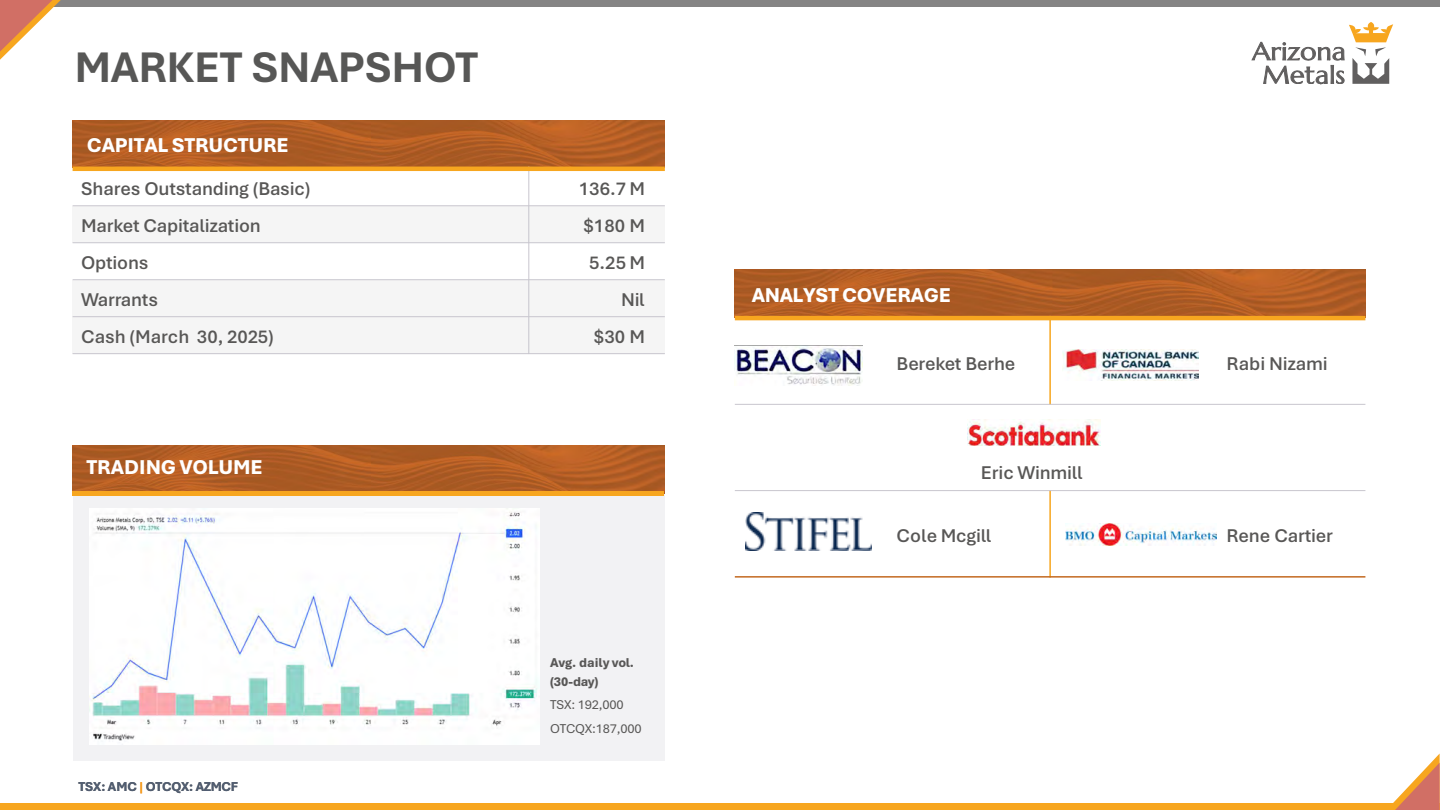
<style>
.page{position:relative;width:1440px;height:810px;background:#fff}
.page>*{position:absolute;margin:0;border:0;box-sizing:border-box;transform-origin:0 0}
.t1{font:700 45px "Aptos";letter-spacing:-.01em;color:#575756}
.t2{font:800 21px "Aptos";letter-spacing:-.01em;color:#fff}
.t3{font:600 19.5px "Aptos";letter-spacing:-.01em;color:#585756}
.t4{font:13.5px/24px "Aptos";letter-spacing:-.015em;color:#585756}
.t5{font:800 13.5px/19.5px "Aptos";letter-spacing:-.005em;color:#585756}
.t6{font:700 13.5px "Aptos";letter-spacing:-.015em;color:#515e73}
.s1{color:#f7a61f}
</style>
<div class="page">
<svg style="left:1252px;top:22px;width:141px;height:62px"></svg>
<div style="left:0;top:0;width:1440px;height:6px;background:#858484"></div>
<svg style="left:0;top:0;width:61px;height:60px"></svg>
<div style="left:0;top:804px;width:1440px;height:6px;background:#f7a61f"></div>
<svg style="left:1386px;top:754px;width:54px;height:56px"></svg>
<div style="left:73px;top:491px;width:592px;height:269px;background:#efeef1"></div>
<img style="left:72px;top:120px;width:593px;height:48px">
<img style="left:72px;top:446px;width:593px;height:48px">
<img style="left:735px;top:269px;width:630px;height:47px">
<div style="left:73px;top:206px;width:456px;height:37px;background:#f5f5f5"></div>
<div style="left:529px;top:206px;width:136px;height:37px;background:#f5f5f5"></div>
<div style="left:73px;top:280px;width:456px;height:37px;background:#f5f5f5"></div>
<div style="left:529px;top:280px;width:136px;height:37px;background:#f5f5f5"></div>
<div style="left:73px;top:317px;width:456px;height:37px;background:#f5f5f5"></div>
<div style="left:529px;top:317px;width:136px;height:37px;background:#f5f5f5"></div>
<hr style="left:528px;top:167px;width:1px;height:150px;background:#c8c6ce">
<hr style="left:528px;top:317px;width:1px;height:37px;background:#c8c6ce">
<hr style="left:73px;top:205px;width:592px;height:1px;background:#c8c6ce">
<hr style="left:73px;top:242px;width:592px;height:1px;background:#c8c6ce">
<hr style="left:73px;top:279px;width:592px;height:1px;background:#c8c6ce">
<hr style="left:73px;top:316px;width:592px;height:1px;background:#c8c6ce">
<hr style="left:73px;top:167px;width:592px;height:4px;background:#f7a61f">
<hr style="left:73px;top:353px;width:592px;height:1px;background:#c8c6ce">
<hr style="left:1049px;top:316px;width:2px;height:89px;background:#f7a61f">
<hr style="left:1049px;top:490px;width:2px;height:88px;background:#f7a61f">
<hr style="left:735px;top:404px;width:630px;height:1px;background:#c8c6ce">
<hr style="left:735px;top:490px;width:630px;height:1px;background:#c8c6ce">
<hr style="left:735px;top:316px;width:630px;height:4px;background:#f7a61f">
<hr style="left:735px;top:576px;width:630px;height:2px;background:#c36921">
<hr style="left:72px;top:491px;width:592px;height:4px;background:#f7a61f">
<img style="left:736px;top:346px;width:126px;height:39px">
<img style="left:1063px;top:349px;width:135px;height:32px">
<img style="left:968px;top:420px;width:132px;height:26px">
<img style="left:89px;top:509px;width:451px;height:236px">
<img style="left:1066px;top:524px;width:150px;height:22px">
<img style="left:745px;top:513px;width:126px;height:38px">
<h2 class="t1" style="left:74px;top:37px;width:405px">MARKET SNAPSHOT</h2>
<p class="t2" style="left:87px;top:131px;width:203px">CAPITAL STRUCTURE</p>
<p class="t3" style="left:81px;top:175px;width:231px">Shares Outstanding (Basic)</p>
<p class="t3" style="left:579px;top:175px;width:68px">136.7 M</p>
<p class="t3" style="left:81px;top:212px;width:181px">Market Capitalization</p>
<p class="t3" style="left:584px;top:212px;width:63px">$180 M</p>
<p class="t3" style="left:81px;top:249px;width:69px">Options</p>
<p class="t3" style="left:589px;top:249px;width:57px">5.25 M</p>
<p class="t3" style="left:81px;top:286px;width:79px">Warrants</p>
<p class="t3" style="left:621px;top:286px;width:25px">Nil</p>
<p class="t3" style="left:81px;top:323px;width:194px">Cash (March 30, 2025)</p>
<p class="t3" style="left:594px;top:323px;width:53px">$30 M</p>
<p class="t2" style="left:86px;top:453px;width:178px">TRADING VOLUME</p>
<p class="t6" style="left:78px;top:778px;width:161px">TSX: AMC <span class="s1">|</span> OTCQX: AZMCF</p>
<p class="t5" style="left:550px;top:652px;width:85px">Avg. daily vol. (30-day)</p>
<p class="t4" style="left:550px;top:692px;width:93px">TSX: 192,000<br>OTCQX:187,000</p>
<p class="t2" style="left:752px;top:280px;width:201px">ANALYST COVERAGE</p>
<p class="t3" style="left:897px;top:350px;width:120px">Bereket Berhe</p>
<p class="t3" style="left:1227px;top:350px;width:103px">Rabi Nizami</p>
<p class="t3" style="left:981px;top:460px;width:103px">Eric Winmill</p>
<p class="t3" style="left:897px;top:523px;width:96px">Cole Mcgill</p>
<p class="t3" style="left:1226px;top:523px;width:108px">Rene Cartier</p>
</div>
